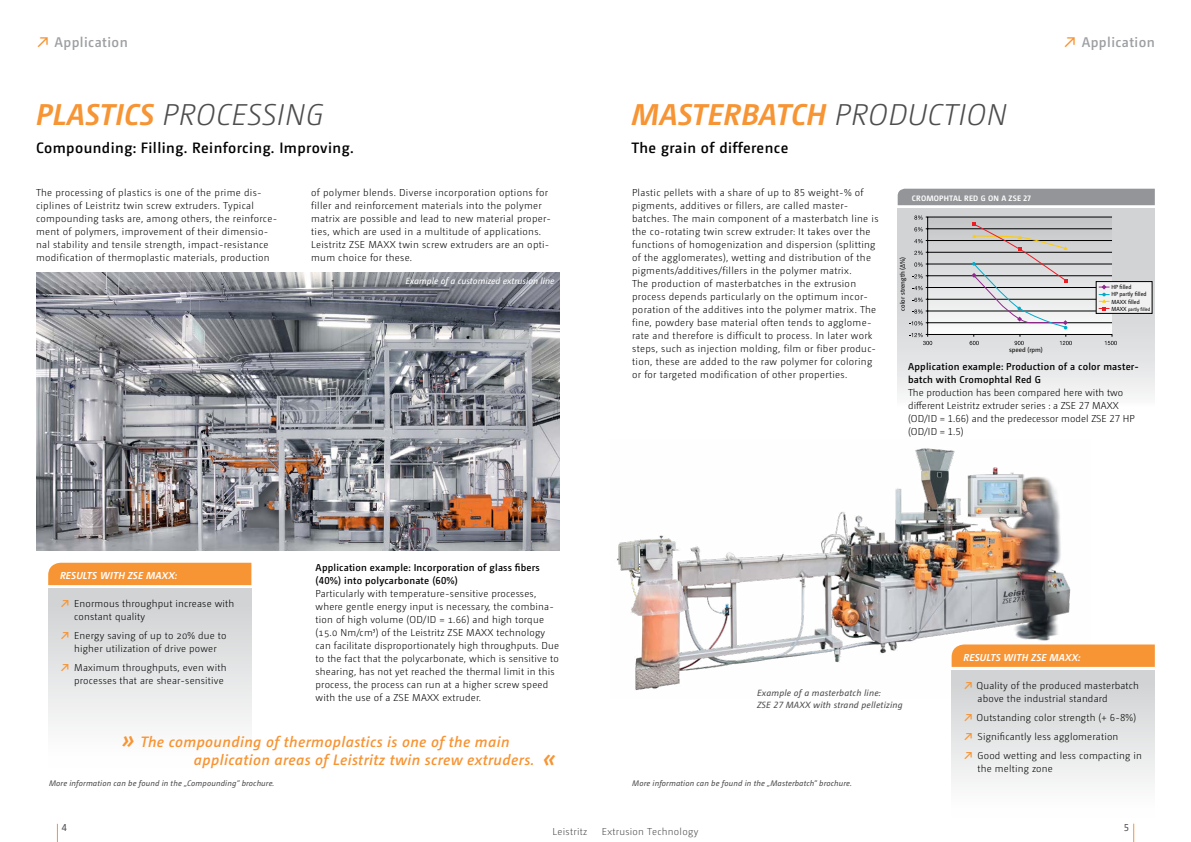
<style>
.page{position:relative;width:1191px;height:842px;background:#fff}
.page>*{position:absolute;margin:0;border:0;box-sizing:border-box;transform-origin:0 0}
.t1{font:italic 700 30px "Camingo Dos Pro";letter-spacing:.005em;color:#f79433}
.t2{font:italic 300 30px "Camingo Dos Pro";letter-spacing:.015em;color:#4d4d4f}
.t3{font:italic 600 15px/18px "Camingo Dos Pro";letter-spacing:.025em;color:#f79433}
.t4{font:600 15px "Camingo Dos Pro";letter-spacing:.03em;color:#000}
.t5{font:600 14px "Camingo Dos Pro";letter-spacing:.03em;color:#9d9fa2}
.t6{font:300 10px/13px "Camingo Dos Pro";letter-spacing:.03em;color:#000}
.t7{font:600 10px/13px "Camingo Dos Pro";letter-spacing:.02em;color:#000}
.t8{font:300 10px/13px "Camingo Dos Pro";letter-spacing:.005em;color:#000}
.t9{font:italic 700 10px "Camingo Dos Pro";letter-spacing:.02em;color:#fff}
.t10{font:300 10px "Camingo Dos Pro";letter-spacing:.03em;color:#4d4d4f}
.t11{font:10px "Camingo Dos Pro";color:#4d4d4f}
.t12{font:italic 9px/12px "Camingo Dos Pro";letter-spacing:.02em;color:#4d4d4f}
.t13{font:italic 9px "Camingo Dos Pro";color:#fff}
.t14{font:italic 8px "Camingo Dos Pro";letter-spacing:.015em;color:#4d4d4f}
.t15{font:700 7.8px "Camingo Dos Pro";letter-spacing:.025em;color:#fff}
.t16{font:6.5px "Camingo Dos Pro";color:#000}
.t17{font:5.9px/7.2px "Camingo Dos Pro";color:#000;scale:.94 1}
.t18{font:4.9px "Camingo Dos Pro";color:#000;scale:.94 1}
.s1{color:#f79433}
.s2{font-weight:700;color:#f79433}
.s3{font-size:24px}
.s4{font-weight:300;color:#4d4d4f}
.s5{font-size:5.9px}
</style>
<div class="page">
<img style="left:617px;top:448px;width:454px;height:242px">
<img style="left:36px;top:272px;width:523px;height:279px">
<svg style="left:951px;top:644px;width:203px;height:23px;background:#f7973a"></svg>
<div style="left:951px;top:670px;width:203px;height:147px;background:linear-gradient(to bottom,#cdcfd0,#fff)"></div>
<div style="left:897px;top:208px;width:257px;height:200px;background:linear-gradient(to bottom,#c5c7c9,#f0f1f2)"></div>
<svg style="left:928px;top:218px;width:184px;height:116px"></svg>
<hr style="left:925px;top:217px;width:187px;height:1px;background:#000">
<hr style="left:925px;top:229px;width:187px;height:1px;background:#000">
<hr style="left:925px;top:240px;width:187px;height:1px;background:#000">
<hr style="left:925px;top:252px;width:187px;height:1px;background:#000">
<hr style="left:925px;top:264px;width:187px;height:1px;background:#000">
<hr style="left:925px;top:276px;width:187px;height:1px;background:#000">
<hr style="left:925px;top:287px;width:187px;height:1px;background:#000">
<hr style="left:925px;top:299px;width:187px;height:1px;background:#000">
<hr style="left:925px;top:311px;width:187px;height:1px;background:#000">
<hr style="left:925px;top:323px;width:187px;height:1px;background:#000">
<hr style="left:925px;top:334px;width:187px;height:1px;background:#000">
<hr style="left:927px;top:217px;width:1px;height:120px;background:#000">
<svg style="left:914px;top:215px;width:8px;height:5px"></svg>
<svg style="left:914px;top:227px;width:8px;height:4px"></svg>
<svg style="left:914px;top:239px;width:8px;height:4px"></svg>
<svg style="left:914px;top:251px;width:8px;height:4px"></svg>
<svg style="left:914px;top:262px;width:8px;height:5px"></svg>
<svg style="left:912px;top:274px;width:10px;height:4px"></svg>
<svg style="left:912px;top:286px;width:10px;height:4px"></svg>
<svg style="left:912px;top:298px;width:10px;height:4px"></svg>
<svg style="left:912px;top:309px;width:10px;height:5px"></svg>
<svg style="left:909px;top:321px;width:13px;height:4px"></svg>
<svg style="left:909px;top:333px;width:23px;height:12px"></svg>
<svg style="left:1104px;top:334px;width:12px;height:11px"></svg>
<svg style="left:969px;top:222px;width:102px;height:123px"></svg>
<div style="left:1096px;top:281px;width:56px;height:32px;background:#f1f1f2;border:1px solid #000"></div>
<svg style="left:1098px;top:285px;width:11px;height:25px"></svg>
<div style="left:897px;top:189px;width:257px;height:16px;background:#939598"></div>
<div style="left:48px;top:563px;width:203px;height:22px;background:#f79433"></div>
<div style="left:48px;top:588px;width:203px;height:179px;background:linear-gradient(to bottom,#cdcfd0,#fff)"></div>
<svg style="left:57px;top:824px;width:1px;height:18px"></svg>
<svg style="left:1133px;top:824px;width:1px;height:18px"></svg>
<h3 class="t5" style="left:36px;top:33px;width:93px"><span class="s1">↗</span> Application</h3>
<h1 class="t2" style="left:36px;top:97px;width:289px"><span class="s2">PLASTICS</span> PROCESSING</h1>
<h2 class="t4" style="left:36px;top:139px;width:319px">Compounding: Filling. Reinforcing. Improving.</h2>
<p class="t6" style="left:36px;top:186px;width:243px">The processing of plastics is one of the prime dis&shy;ciplines of Leistritz twin screw extruders. Typical compounding tasks are, among others, the reinforce&shy;ment of polymers, improvement of their dimensio&shy;nal stability and tensile strength, impact-resistance modification of thermoplastic materials, production</p>
<p class="t6" style="left:311px;top:186px;width:241px">of polymer blends. Diverse incorporation options for filler and reinforcement materials into the polymer matrix are possible and lead to new material proper&shy;ties, which are used in a multitude of applications.<br>Leistritz ZSE MAXX twin screw extruders are an opti&shy;mum choice for these.</p>
<p class="t13" style="left:405px;top:275px;width:151px">Example of a customized extrusion line</p>
<p class="t9" style="left:60px;top:569px;width:118px">RESULTS WITH ZSE MAXX:</p>
<p class="t6" style="left:74px;top:597px;width:162px;text-indent:-14px"><span class="s2">↗</span> Enormous throughput increase with constant quality</p>
<p class="t6" style="left:60px;top:629px;width:168px;text-align:center"><span class="s2">↗</span> Energy saving of up to 20% due to higher utilization of drive power</p>
<p class="t6" style="left:60px;top:661px;width:168px;text-align:right"><span class="s2">↗</span> Maximum throughputs, even with processes that are shear-sensitive</p>
<p class="t7" style="left:316px;top:561px;width:226px">Application example: Incorporation of glass fibers (40%) into polycarbonate (60%)</p>
<p class="t6" style="left:316px;top:587px;width:245px">Particularly with temperature-sensitive processes, where gentle energy input is necessary, the combina&shy;tion of high volume (OD/ID = 1.66) and high torque (15.0 Nm/cm³) of the Leistritz ZSE MAXX technology can facilitate disproportionately high throughputs. Due to the fact that the polycarbonate, which is sensitive to shearing, has not yet reached the thermal limit in this process, the process can run at a higher screw speed with the use of a ZSE MAXX extruder.</p>
<h2 class="t3" style="left:194px;top:732px;width:363px;text-indent:-72px"><span class="s3">»</span> The compounding of thermoplastics is one of the main application areas of Leistritz twin screw extruders. <span class="s3">«</span></h2>
<p class="t14" style="left:49px;top:779px;width:227px">More information can be found in the „Compounding“ brochure.</p>
<h1 class="t1" style="left:631px;top:96px;width:377px">MASTERBATCH <span class="s4">PRODUCTION</span></h1>
<h2 class="t4" style="left:631px;top:139px;width:158px">The grain of difference</h2>
<h3 class="t5" style="left:1063px;top:33px;width:93px"><span class="s1">↗</span> Application</h3>
<p class="t6" style="left:632px;top:186px;width:248px">Plastic pellets with a share of up to 85 weight-% of pigments, additives or fillers, are called master&shy;batches. The main component of a masterbatch line is the co-rotating twin screw extruder: It takes over the functions of homogenization and dispersion (splitting of the agglomerates), wetting and distribution of the pigments/additives/fillers in the polymer matrix.<br>The production of masterbatches in the extrusion process depends particularly on the optimum incor&shy;poration of the additives into the polymer matrix. The fine, powdery base material often tends to agglome&shy;rate and therefore is difficult to process. In later work steps, such as injection molding, film or fiber produc&shy;tion, these are added to the raw polymer for coloring or for targeted modification of other properties.</p>
<p class="t15" style="left:912px;top:193px;width:120px">CROMOPHTAL RED G ON A ZSE 27</p>
<p class="t16" style="left:898px;top:311px;width:55px;rotate:-90deg">color strength (∆%)</p>
<p class="t16" style="left:1009px;top:345px;width:35px">speed (rpm)</p>
<p class="t17" style="left:1111px;top:283px;width:39px">HP filled<br>HP partly filled<br>MAXX filled</p>
<p class="t18" style="left:1111px;top:306px;width:43px"><span class="s5">MAXX</span> partly filled</p>
<p class="t7" style="left:908px;top:360px;width:232px">Application example: Production of a color master&shy;batch with Cromophtal Red G</p>
<p class="t8" style="left:908px;top:386px;width:228px">The production has been compared here with two different Leistritz extruder series : a ZSE 27 MAXX (OD/ID = 1.66) and the predecessor model ZSE 27 HP (OD/ID = 1.5)</p>
<p class="t12" style="left:757px;top:687px;width:147px">Example of a masterbatch line:<br>ZSE 27 MAXX with strand pelletizing</p>
<p class="t14" style="left:632px;top:779px;width:221px">More information can be found in the „Masterbatch“ brochure.</p>
<p class="t9" style="left:963px;top:651px;width:118px">RESULTS WITH ZSE MAXX:</p>
<p class="t6" style="left:977px;top:679px;width:163px;text-indent:-14px"><span class="s2">↗</span> Quality of the produced masterbatch above the industrial standard</p>
<p class="t6" style="left:963px;top:708px;width:180px;line-height:19px"><span class="s2">↗</span> Outstanding color strength (+ 6-8%) <span class="s2">↗</span> Significantly less agglomeration<br><span class="s2">↗</span> Good wetting and less compacting in</p>
<p class="t6" style="left:977px;top:762px;width:77px">the melting zone</p>
<p class="t11" style="left:62px;top:822px;width:7px">4</p>
<p class="t11" style="left:1124px;top:822px;width:6px">5</p>
<p class="t10" style="left:552px;top:825px;width:36px">Leistritz</p>
<p class="t10" style="left:602px;top:825px;width:98px">Extrusion Technology</p>
</div>
